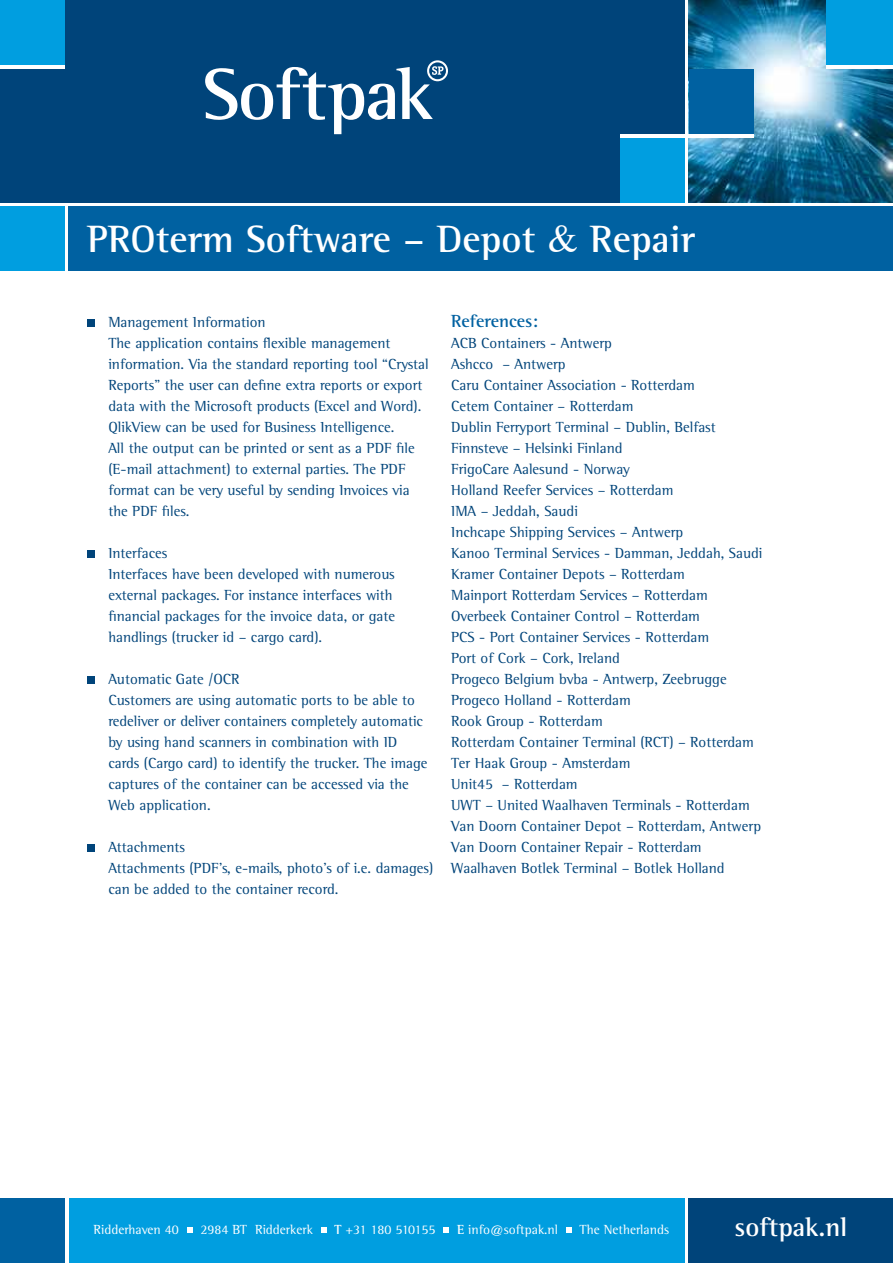
<style>
.page{position:relative;width:893px;height:1263px;background:#fff}
.page>*{position:absolute;margin:0;border:0;box-sizing:border-box;transform-origin:0 0}
.t1{font:700 39px "Rotis Semi Serif Std";color:#fff}
.t2{font:700 27px "Rotis Semi Serif Std";color:#fff}
.t3{font:700 18px "Rotis Semi Serif Std";color:#0061a1}
.t4{font:15px/21px "Rotis Semi Serif Std";color:#00447a}
.t5{font:13.5px "Rotis Semi Serif Std";color:#fff}
.t6{font:13.5px "Rotis Semi Serif Std";letter-spacing:-.02em;color:#fff}
.s1{font-family:"Times";font-weight:400}
.s2{font-weight:700}
</style>
<div class="page">
<div style="left:0;top:0;width:685px;height:202px;background:#00447a"></div>
<img style="left:689px;top:0;width:204px;height:202px">
<div style="left:0;top:0;width:65px;height:65px;background:#009ee0"></div>
<div style="left:0;top:207px;width:65px;height:64px;background:#009ee0"></div>
<div style="left:0;top:1198px;width:65px;height:65px;background:#0061a1"></div>
<div style="left:69px;top:207px;width:824px;height:64px;background:#0061a1"></div>
<div style="left:69px;top:1198px;width:616px;height:65px;background:#009ee0"></div>
<div style="left:689px;top:69px;width:64px;height:65px;background:#0061a1"></div>
<div style="left:689px;top:1198px;width:204px;height:65px;background:#00447a"></div>
<div style="left:827px;top:0;width:66px;height:65px;background:#009ee0"></div>
<svg style="left:187px;top:1227px;width:5px;height:6px"></svg>
<svg style="left:321px;top:1227px;width:5px;height:6px"></svg>
<svg style="left:444px;top:1227px;width:5px;height:6px"></svg>
<svg style="left:566px;top:1227px;width:5px;height:6px"></svg>
<div style="left:620px;top:138px;width:65px;height:64px;background:#009ee0"></div>
<svg style="left:205px;top:60px;width:243px;height:74px"></svg>
<hr style="left:620px;top:134px;width:133px;height:4px;background:#fff">
<hr style="left:0;top:65px;width:65px;height:4px;background:#fff">
<hr style="left:827px;top:65px;width:66px;height:4px;background:#fff">
<div style="left:87px;top:320px;width:7px;height:7px;background:#00447a"></div>
<div style="left:87px;top:551px;width:7px;height:7px;background:#00447a"></div>
<div style="left:87px;top:677px;width:7px;height:7px;background:#00447a"></div>
<div style="left:87px;top:845px;width:7px;height:7px;background:#00447a"></div>
<h1 class="t1" style="left:87px;top:215px;width:609px">PROterm Software – Depot <span class="s1">&amp;</span> Repair</h1>
<p class="t4" style="left:108px;top:311px;width:322px">Management Information<br>The application contains flexible management information. Via the standard reporting tool “Crystal Reports” the user can define extra reports or export data with the Microsoft products (Excel and Word).<br>QlikView can be used for Business Intelligence.<br>All the output can be printed or sent as a PDF file (E-mail attachment) to external parties. The PDF format can be very useful by sending Invoices via the PDF files.</p>
<p class="t4" style="left:108px;top:542px;width:288px">Interfaces<br>Interfaces have been developed with numerous external packages. For instance interfaces with financial packages for the invoice data, or gate handlings (trucker id – cargo card).</p>
<p class="t4" style="left:108px;top:668px;width:321px">Automatic Gate /OCR<br>Customers are using automatic ports to be able to redeliver or deliver containers completely automatic by using hand scanners in combination with ID cards (Cargo card) to identify the trucker. The image captures of the container can be accessed via the Web application.</p>
<p class="t4" style="left:108px;top:836px;width:326px">Attachments<br>Attachments (PDF’s, e-mails, photo’s of i.e. damages) can be added to the container record.</p>
<p class="t3" style="left:451px;top:310px;width:88px">References:</p>
<p class="t4" style="left:451px;top:332px;width:313px">ACB Containers - Antwerp<br>Ashcco – Antwerp<br>Caru Container Association - Rotterdam<br>Cetem Container – Rotterdam<br>Dublin Ferryport Terminal – Dublin, Belfast Finnsteve – Helsinki Finland<br>FrigoCare Aalesund - Norway<br>Holland Reefer Services – Rotterdam<br>IMA – Jeddah, Saudi<br>Inchcape Shipping Services – Antwerp<br>Kanoo Terminal Services - Damman, Jeddah, Saudi Kramer Container Depots – Rotterdam<br>Mainport Rotterdam Services – Rotterdam Overbeek Container Control – Rotterdam<br>PCS - Port Container Services - Rotterdam<br>Port of Cork – Cork, Ireland<br>Progeco Belgium bvba - Antwerp, Zeebrugge Progeco Holland - Rotterdam<br>Rook Group - Rotterdam<br>Rotterdam Container Terminal (RCT) – Rotterdam Ter Haak Group - Amsterdam<br>Unit45 – Rotterdam<br>UWT – United Waalhaven Terminals - Rotterdam Van Doorn Container Depot – Rotterdam, Antwerp Van Doorn Container Repair - Rotterdam Waalhaven Botlek Terminal – Botlek Holland</p>
<p class="t5" style="left:94px;top:1222px;width:87px">Ridderhaven 40</p>
<p class="t5" style="left:200px;top:1222px;width:114px">2984 BT Ridderkerk</p>
<p class="t6" style="left:334px;top:1222px;width:103px"><span class="s2">T</span> +31 180 510155</p>
<p class="t5" style="left:457px;top:1222px;width:103px"><span class="s2">E</span> info@softpak.nl</p>
<p class="t5" style="left:579px;top:1222px;width:91px">The Netherlands</p>
<h2 class="t2" style="left:734px;top:1210px;width:115px">softpak.nl</h2>
</div>
